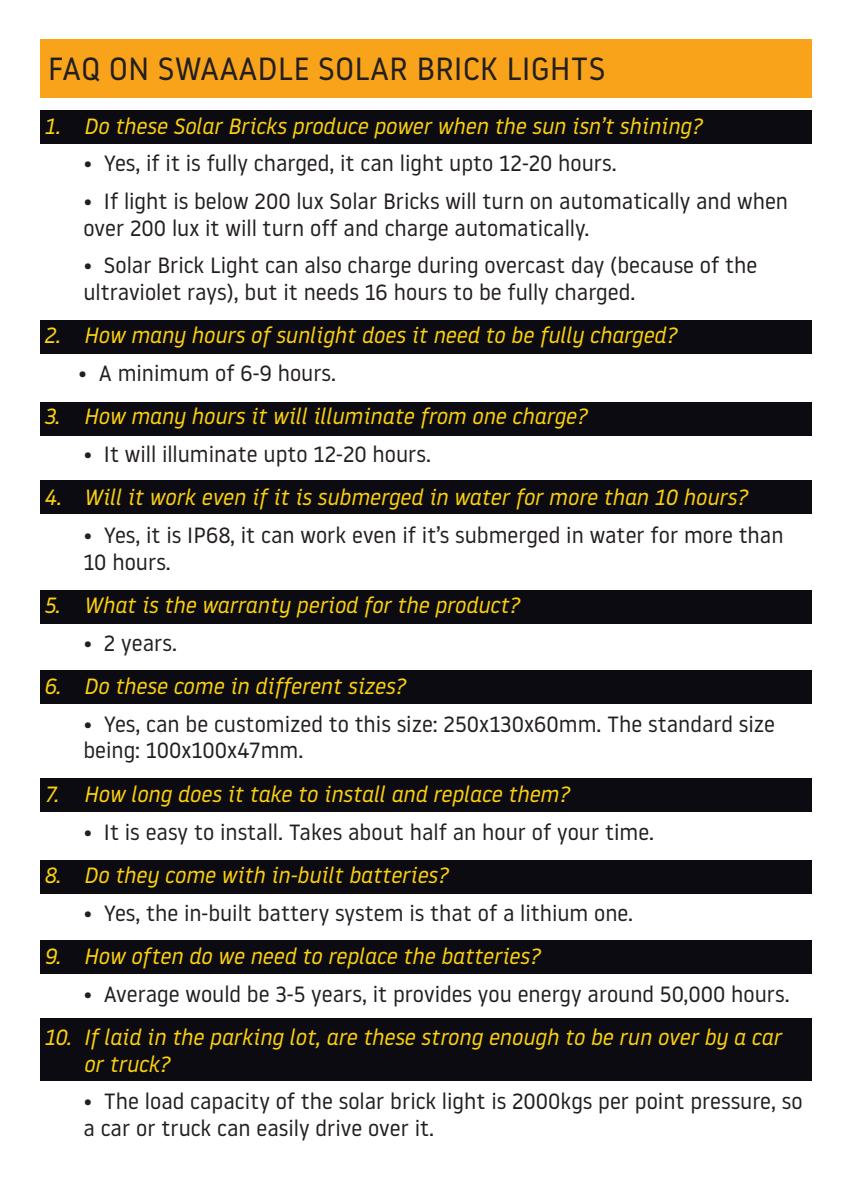
<style>
.page{position:relative;width:851px;height:1191px;background:#fff}
.page>*{position:absolute;margin:0;border:0;box-sizing:border-box;transform-origin:0 0}
.t1{font:32px "Noway";color:#231f20}
.t2{font:22px/26.4px "Noway";color:#231f20}
.t3{font:italic 22px/26.4px "Noway";color:#fcd10d}
</style>
<div class="page">
<div style="left:40px;top:110px;width:771px;height:34px;background:#0d0b12"></div>
<div style="left:40px;top:320px;width:771px;height:33px;background:#0d0b12"></div>
<div style="left:40px;top:402px;width:771px;height:33px;background:#0d0b12"></div>
<div style="left:40px;top:480px;width:771px;height:33px;background:#0d0b12"></div>
<div style="left:40px;top:590px;width:771px;height:33px;background:#0d0b12"></div>
<div style="left:40px;top:670px;width:771px;height:33px;background:#0d0b12"></div>
<div style="left:40px;top:778px;width:771px;height:33px;background:#0d0b12"></div>
<div style="left:40px;top:860px;width:771px;height:33px;background:#0d0b12"></div>
<div style="left:40px;top:940px;width:771px;height:33px;background:#0d0b12"></div>
<div style="left:40px;top:1018px;width:771px;height:62px;background:#0d0b12"></div>
<div style="left:40px;top:39px;width:771px;height:58px;background:#f9a31b"></div>
<h1 class="t1" style="left:48px;top:47px;width:559px">FAQ ON SWAAADLE SOLAR BRICK LIGHTS</h1>
<p class="t3" style="left:44px;top:112px;width:659px">1. Do these Solar Bricks produce power when the sun isn’t shining?</p>
<p class="t2" style="left:83px;top:150px;width:534px">• Yes, if it is fully charged, it can light upto 12-20 hours.</p>
<p class="t2" style="left:83px;top:187px;width:706px">• If light is below 200 lux Solar Bricks will turn on automatically and when over 200 lux it will turn off and charge automatically.</p>
<p class="t2" style="left:83px;top:251px;width:675px">• Solar Brick Light can also charge during overcast day (because of the ultraviolet rays), but it needs 16 hours to be fully charged.</p>
<p class="t3" style="left:44px;top:321px;width:634px">2. How many hours of sunlight does it need to be fully charged?</p>
<p class="t2" style="left:78px;top:359px;width:259px">• A minimum of 6-9 hours.</p>
<p class="t3" style="left:44px;top:402px;width:544px">3. How many hours it will illuminate from one charge?</p>
<p class="t2" style="left:83px;top:440px;width:349px">• It will illuminate upto 12-20 hours.</p>
<p class="t3" style="left:44px;top:483px;width:705px">4. Will it work even if it is submerged in water for more than 10 hours?</p>
<p class="t2" style="left:83px;top:521px;width:701px">• Yes, it is IP68, it can work even if it’s submerged in water for more than<br>10 hours.</p>
<p class="t3" style="left:44px;top:591px;width:477px">5. What is the warranty period for the product?</p>
<p class="t2" style="left:83px;top:629px;width:95px">• 2 years.</p>
<p class="t3" style="left:44px;top:672px;width:363px">6. Do these come in different sizes?</p>
<p class="t2" style="left:83px;top:710px;width:693px">• Yes, can be customized to this size: 250x130x60mm. The standard size being: 100x100x47mm.</p>
<p class="t3" style="left:44px;top:780px;width:527px">7. How long does it take to install and replace them?</p>
<p class="t2" style="left:83px;top:817px;width:572px">• It is easy to install. Takes about half an hour of your time.</p>
<p class="t3" style="left:44px;top:861px;width:406px">8. Do they come with in-built batteries?</p>
<p class="t2" style="left:83px;top:899px;width:551px">• Yes, the in-built battery system is that of a lithium one.</p>
<p class="t3" style="left:44px;top:942px;width:497px">9. How often do we need to replace the batteries?</p>
<p class="t2" style="left:83px;top:980px;width:707px">• Average would be 3-5 years, it provides you energy around 50,000 hours.</p>
<p class="t3" style="left:83px;top:1023px;width:699px;text-indent:-40px">10. If laid in the parking lot, are these strong enough to be run over by a car or truck?</p>
<p class="t2" style="left:83px;top:1087px;width:720px">• The load capacity of the solar brick light is 2000kgs per point pressure, so a car or truck can easily drive over it.</p>
</div>
